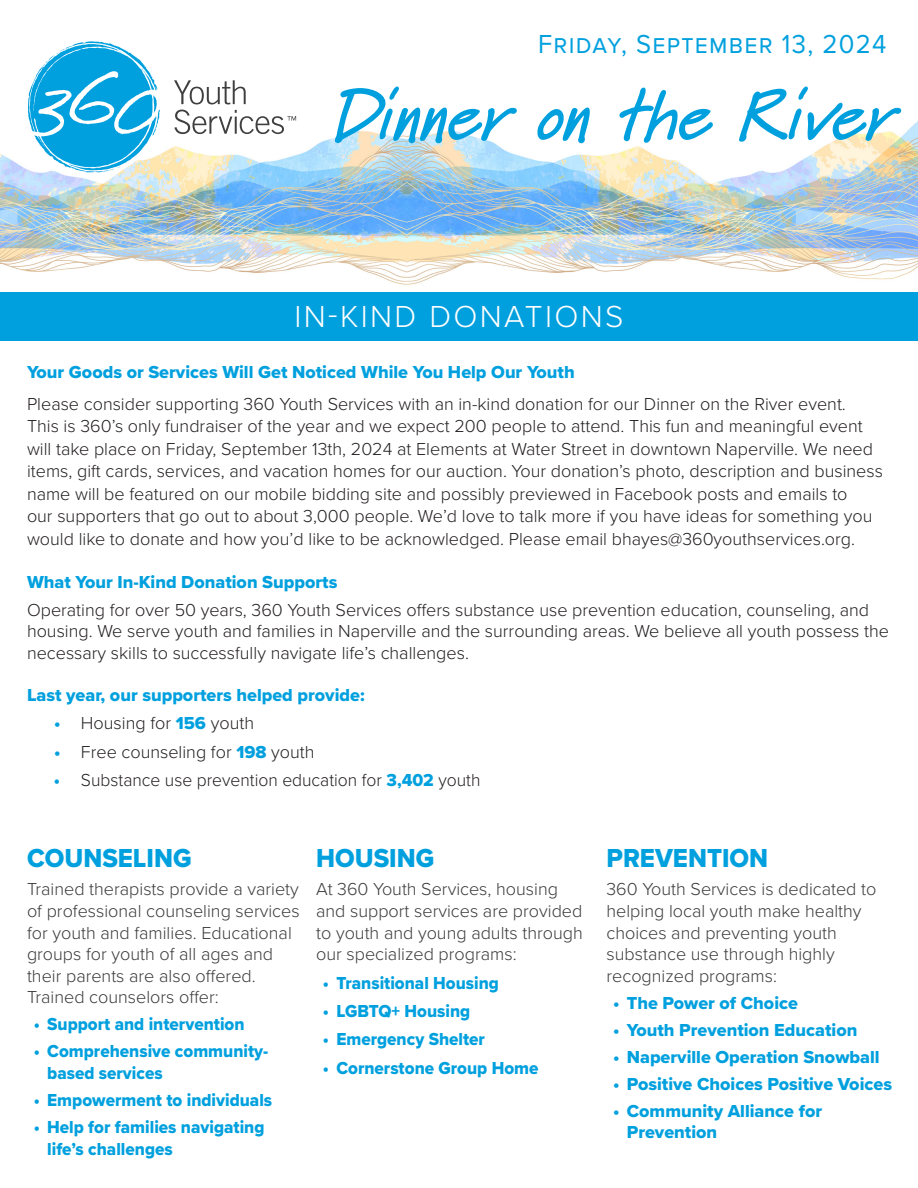
<style>
.page{position:relative;width:918px;height:1188px;background:#fff}
.page>*{position:absolute;margin:0;border:0;box-sizing:border-box;transform-origin:0 0}
.t1{font:italic 700 73.5px "Marydale";color:#00a0de;scale:.95 1}
.t2{font:300 31.5px "Proxima Nova";letter-spacing:.075em;color:#fff}
.t3{font:27px "Proxima Nova Extrabld";color:#00a0de;scale:.95 1}
.t4{font:27px "Proxima Nova";letter-spacing:.05em;color:#00a0de;scale:.95 1}
.t5{font:300 18px/22.5px "Proxima Nova";color:#231f20}
.t6{font:300 18px/21.6px "Proxima Nova";color:#3b3a3c}
.t7{font:18px/21.6px "Proxima Nova Extrabld";color:#00a0de}
.t8{font:18px/21.6px "Proxima Nova Extrabld";color:#00a0de;scale:.95 1}
.s1{font-family:"Proxima Nova Extrabld";font-weight:400;color:#00a0de}
</style>
<div class="page">
<img style="left:0;top:104px;width:918px;height:189px">
<svg style="left:28px;top:41px;width:133px;height:131px"></svg>
<svg style="left:174px;top:80px;width:72px;height:24px"></svg>
<svg style="left:174px;top:110px;width:122px;height:24px"></svg>
<div style="left:0;top:293px;width:918px;height:48px;background:#00a0de"></div>
<p class="t4" style="left:538px;top:24px;width:368px">Friday, September 13, 2024</p>
<p class="t1" style="left:329px;top:71px;width:628px">DinnerontheRiver</p>
<p class="t2" style="left:294px;top:293px;width:331px">IN-KIND DONATIONS</p>
<p class="t7" style="left:27px;top:361px;width:549px">Your Goods or Services Will Get Noticed While You Help Our Youth</p>
<p class="t5" style="left:27px;top:392px;width:857px">Please consider supporting 360 Youth Services with an in-kind donation for our Dinner on the River event.<br>This is 360’s only fundraiser of the year and we expect 200 people to attend. This fun and meaningful event will take place on Friday, September 13th, 2024 at Elements at Water Street in downtown Naperville. We need items, gift cards, services, and vacation homes for our auction. Your donation’s photo, description and business name will be featured on our mobile bidding site and possibly previewed in Facebook posts and emails to<br>our supporters that go out to about 3,000 people. We’d love to talk more if you have ideas for something you would like to donate and how you’d like to be acknowledged. Please email bhayes@360youthservices.org.</p>
<p class="t7" style="left:27px;top:570px;width:312px">What Your In-Kind Donation Supports</p>
<p class="t5" style="left:27px;top:598px;width:864px;line-height:21.6px">Operating for over 50 years, 360 Youth Services offers substance use prevention education, counseling, and housing. We serve youth and families in Naperville and the surrounding areas. We believe all youth possess the necessary skills to successfully navigate life’s challenges.</p>
<p class="t7" style="left:27px;top:684px;width:339px">Last year, our supporters helped provide:</p>
<p class="t5" style="left:54px;top:711px;width:202px"><span class="s1">•</span> Housing for <span class="s1">156</span> youth</p>
<p class="t5" style="left:54px;top:739px;width:262px"><span class="s1">•</span> Free counseling for <span class="s1">198</span> youth</p>
<p class="t5" style="left:54px;top:768px;width:428px"><span class="s1">•</span> Substance use prevention education for <span class="s1">3,402</span> youth</p>
<p class="t3" style="left:27px;top:838px;width:175px">COUNSELING</p>
<p class="t6" style="left:27px;top:878px;width:274px">Trained therapists provide a variety of professional counseling services for youth and families. Educational groups for youth of all ages and their parents are also offered.<br>Trained counselors offer:</p>
<p class="t8" style="left:34px;top:1013px;width:223px">• Support and intervention</p>
<p class="t8" style="left:47px;top:1040px;width:234px;text-indent:-14px">• Comprehensive community&shy;based services</p>
<p class="t8" style="left:34px;top:1089px;width:252px">• Empowerment to individuals</p>
<p class="t8" style="left:47px;top:1116px;width:230px;text-indent:-14px">• Help for families navigating life’s challenges</p>
<p class="t3" style="left:316px;top:838px;width:126px">HOUSING</p>
<p class="t6" style="left:316px;top:878px;width:268px">At 360 Youth Services, housing and support services are provided to youth and young adults through our specialized programs:</p>
<p class="t8" style="left:323px;top:971px;width:187px">• Transitional Housing</p>
<p class="t8" style="left:323px;top:1000px;width:157px">• LGBTQ+ Housing</p>
<p class="t8" style="left:323px;top:1028px;width:172px">• Emergency Shelter</p>
<p class="t8" style="left:323px;top:1057px;width:229px">• Cornerstone Group Home</p>
<p class="t3" style="left:607px;top:838px;width:172px">PREVENTION</p>
<p class="t6" style="left:607px;top:878px;width:271px">360 Youth Services is dedicated to helping local youth make healthy choices and preventing youth substance use through highly recognized programs:</p>
<p class="t7" style="left:613px;top:992px;width:186px">• The Power of Choice</p>
<p class="t7" style="left:613px;top:1019px;width:246px">• Youth Prevention Education</p>
<p class="t7" style="left:613px;top:1046px;width:268px">• Naperville Operation Snowball</p>
<p class="t7" style="left:613px;top:1073px;width:280px">• Positive Choices Positive Voices</p>
<p class="t7" style="left:627px;top:1100px;width:197px;text-indent:-14px">• Community Alliance for<br>Prevention</p>
</div>
